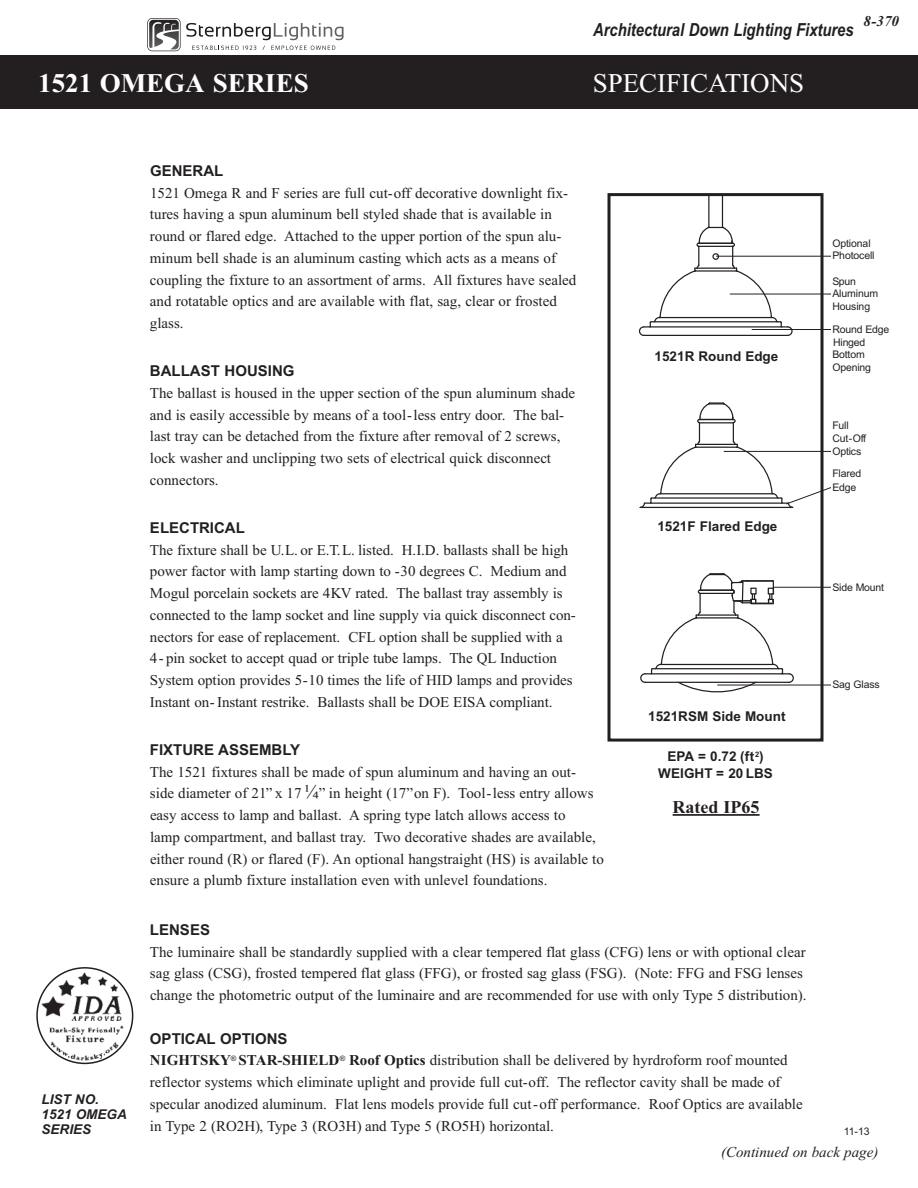
<style>
.page{position:relative;width:918px;height:1188px;background:#fff}
.page>*{position:absolute;margin:0;border:0;box-sizing:border-box;transform-origin:0 0}
.t1{font:700 27px "Times New Roman";color:#fff}
.t2{font:27px "Times New Roman";color:#fff}
.t3{font:italic 700 18px "Arial Narrow";color:#231f20}
.t4{font:700 18px "Times New Roman";color:#231f20}
.t5{font:15px/21.8px "Times New Roman";color:#231f20}
.t6{font:700 15px "Arial";color:#231f20}
.t7{font:italic 15px "Times New Roman";color:#231f20}
.t8{font:italic 700 15px "Times New Roman";color:#231f20}
.t9{font:700 13.5px/16.5px "Arial";color:#231f20;text-align:center}
.t10{font:italic 700 13.5px/15px "Arial";color:#231f20}
.t11{font:10.5px/12.6px "Arial";letter-spacing:-.015em;color:#231f20}
.s1{font-size:19.5px}
.s2{font-weight:700}
</style>
<div class="page">
<div style="left:0;top:55px;width:918px;height:54px;background:#231f20"></div>
<svg style="left:36px;top:967px;width:97px;height:97px"></svg>
<div style="left:608px;top:193px;width:216px;height:549px;border:3px solid #231f20"></div>
<hr style="left:730px;top:294px;width:115px;height:1px;background:#231f20">
<hr style="left:752px;top:329px;width:121px;height:1px;background:#231f20">
<hr style="left:716px;top:256px;width:129px;height:1px;background:#231f20">
<hr style="left:717px;top:685px;width:146px;height:1px;background:#231f20">
<hr style="left:774px;top:587px;width:99px;height:1px;background:#231f20">
<svg style="left:639px;top:195px;width:154px;height:141px"></svg>
<hr style="left:698px;top:246px;width:35px;height:1px;background:#231f20">
<svg style="left:639px;top:402px;width:192px;height:107px"></svg>
<div style="left:831px;top:238px;width:65px;height:457px;background:#fff"></div>
<hr style="left:673px;top:814px;width:87px;height:2px;background:#231f20">
<svg style="left:640px;top:573px;width:155px;height:120px"></svg>
<svg style="left:147px;top:18px;width:197px;height:33px"></svg>
<p class="t3" style="left:593px;top:19px;width:262px">Architectural Down Lighting Fixtures</p>
<p class="t8" style="left:863px;top:12px;width:37px">8-370</p>
<h1 class="t1" style="left:38px;top:67px;width:272px">1521 OMEGA SERIES</h1>
<h1 class="t2" style="left:593px;top:67px;width:213px">SpecificationS</h1>
<p class="t10" style="left:42px;top:1092px;width:87px">LIST NO.<br>1521 OMEGA<br>SERIES</p>
<p class="t6" style="left:150px;top:162px;width:75px">GENERAL</p>
<p class="t5" style="left:150px;top:182px;width:428px">1521 omega R and f series are full cut-off decorative downlight fix&shy;tures having a spun aluminum bell styled shade that is available in round or flared edge. attached to the upper portion of the spun alu&shy;minum bell shade is an aluminum casting which acts as a means of coupling the fixture to an assortment of arms. all fixtures have sealed and rotatable optics and are available with flat, sag, clear or frosted glass.</p>
<p class="t6" style="left:150px;top:362px;width:146px">BALLAST HOUSING</p>
<p class="t5" style="left:150px;top:382px;width:427px">the ballast is housed in the upper section of the spun aluminum shade and is easily accessible by means of a tool-less entry door. the bal&shy;last tray can be detached from the fixture after removal of 2 screws, lock washer and unclipping two sets of electrical quick disconnect connectors.</p>
<p class="t6" style="left:150px;top:519px;width:96px">ELECTRICAL</p>
<p class="t5" style="left:150px;top:539px;width:427px">the fixture shall be U.L. or e.t.L. listed. H.i.D. ballasts shall be high power factor with lamp starting down to -30 degrees c. Medium and Mogul porcelain sockets are 4KV rated. the ballast tray assembly is connected to the lamp socket and line supply via quick disconnect con&shy;nectors for ease of replacement. cfL option shall be supplied with a 4- pin socket to accept quad or triple tube lamps. the QL induction System option provides 5-10 times the life of HiD lamps and provides instant on-instant restrike. Ballasts shall be Doe eiSa compliant.</p>
<p class="t6" style="left:150px;top:741px;width:152px">FIXTURE ASSEMBLY</p>
<p class="t5" style="left:150px;top:761px;width:455px">the 1521 fixtures shall be made of spun aluminum and having an out&shy;side diameter of 21” x 17 <span class="s1">¼</span>” in height (17”on f). tool-less entry allows easy access to lamp and ballast. a spring type latch allows access to<br>lamp compartment, and ballast tray. two decorative shades are available, either round (R) or flared (f). an optional hangstraight (HS) is available to ensure a plumb fixture installation even with unlevel foundations.</p>
<p class="t6" style="left:150px;top:921px;width:62px">LENSES</p>
<p class="t5" style="left:150px;top:941px;width:658px">the luminaire shall be standardly supplied with a clear tempered flat glass (cfG) lens or with optional clear sag glass (cSG), frosted tempered flat glass (ffG), or frosted sag glass (fSG). (note: ffG and fSG lenses change the photometric output of the luminaire and are recommended for use with only type 5 distribution).</p>
<p class="t6" style="left:150px;top:1030px;width:139px">OPTICAL OPTIONS</p>
<p class="t5" style="left:150px;top:1049px;width:654px"><span class="s2">NIGHTSKY</span><sup>®</sup> <span class="s2">STAR-SHIELD</span><sup>®</sup> <span class="s2">Roof Optics</span> distribution shall be delivered by hyrdroform roof mounted reflector systems which eliminate uplight and provide full cut-off. the reflector cavity shall be made of specular anodized aluminum. flat lens models provide full cut-off performance. Roof optics are available in type 2 (Ro2H), type 3 (Ro3H) and type 5 (Ro5H) horizontal.</p>
<p class="t9" style="left:655px;top:348px;width:125px">1521R Round Edge</p>
<p class="t9" style="left:657px;top:518px;width:122px">1521F Flared Edge</p>
<p class="t9" style="left:648px;top:708px;width:139px">1521RSM Side Mount</p>
<p class="t9" style="left:658px;top:748px;width:116px">EPA = 0.72 (ft<sup>2</sup>)<br>WEIGHT = 20 LBS</p>
<p class="t4" style="left:673px;top:796px;width:88px">Rated IP65</p>
<p class="t11" style="left:832px;top:237px;width:44px">Optional<br>Photocell</p>
<p class="t11" style="left:832px;top:275px;width:47px">Spun<br>Aluminum<br>Housing</p>
<p class="t11" style="left:832px;top:323px;width:59px">Round Edge<br>Hinged<br>Bottom<br>Opening</p>
<p class="t11" style="left:832px;top:419px;width:35px">Full<br>Cut-Off<br>Optics</p>
<p class="t11" style="left:832px;top:467px;width:30px;line-height:13.5px">Flared<br>Edge</p>
<p class="t11" style="left:832px;top:581px;width:53px">Side Mount</p>
<p class="t11" style="left:832px;top:678px;width:49px">Sag Glass</p>
<p class="t11" style="left:844px;top:1125px;width:28px">11-13</p>
<p class="t7" style="left:721px;top:1143px;width:159px">(Continued on back page)</p>
</div>
